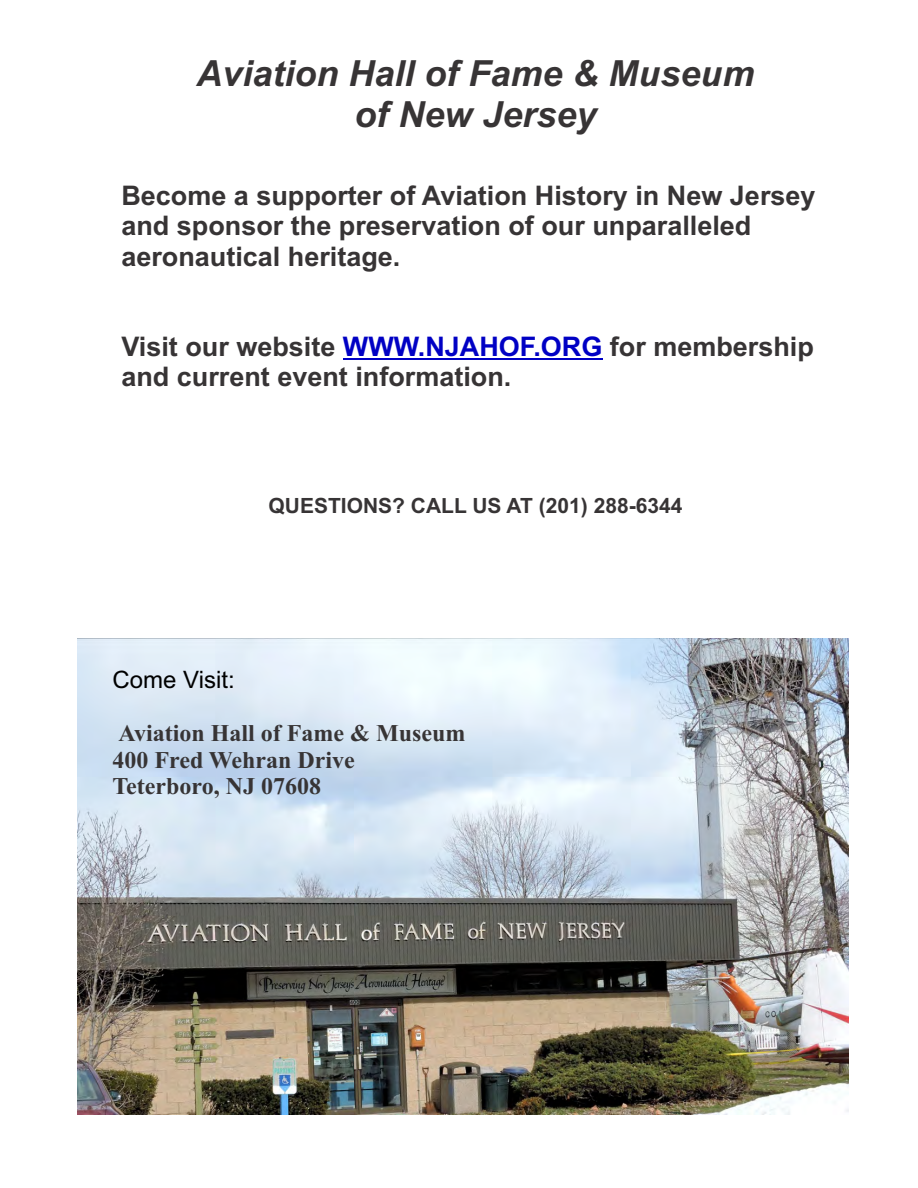
<style>
.page{position:relative;width:918px;height:1188px;background:#fff}
.page>*{position:absolute;margin:0;border:0;box-sizing:border-box;transform-origin:0 0}
.t1{font:italic 700 36px/40.2px "Arial";color:#373435;text-align:center}
.t2{font:700 27px/30.2px "Arial";color:#373435}
.t3{font:700 24px/26.5px "Times New Roman";color:#373435}
.t4{font:24px "Arial";color:#000}
.t5{font:700 21px "Arial";color:#373435}
.s1{color:#0000c4}
</style>
<div class="page">
<img style="left:78px;top:639px;width:770px;height:475px">
<hr style="left:343px;top:359px;width:259px;height:1px;background:#0000c4">
<h1 class="t1" style="left:196px;top:57px;width:560px">Aviation Hall of Fame &amp; Museum of New Jersey</h1>
<p class="t2" style="left:121px;top:183px;width:696px">Become a supporter of Aviation History in New Jersey and sponsor the preservation of our unparalleled aeronautical heritage.</p>
<p class="t2" style="left:121px;top:334px;width:694px">Visit our website <span class="s1">WWW.NJAHOF.ORG</span> for membership and current event information.</p>
<p class="t5" style="left:269px;top:498px;width:415px">QUESTIONS? CALL US AT (201) 288-6344</p>
<p class="t4" style="left:112px;top:670px;width:124px">Come Visit:</p>
<p class="t3" style="left:112px;top:722px;width:354px">Aviation Hall of Fame &amp; Museum<br>400 Fred Wehran Drive<br>Teterboro, NJ 07608</p>
</div>
